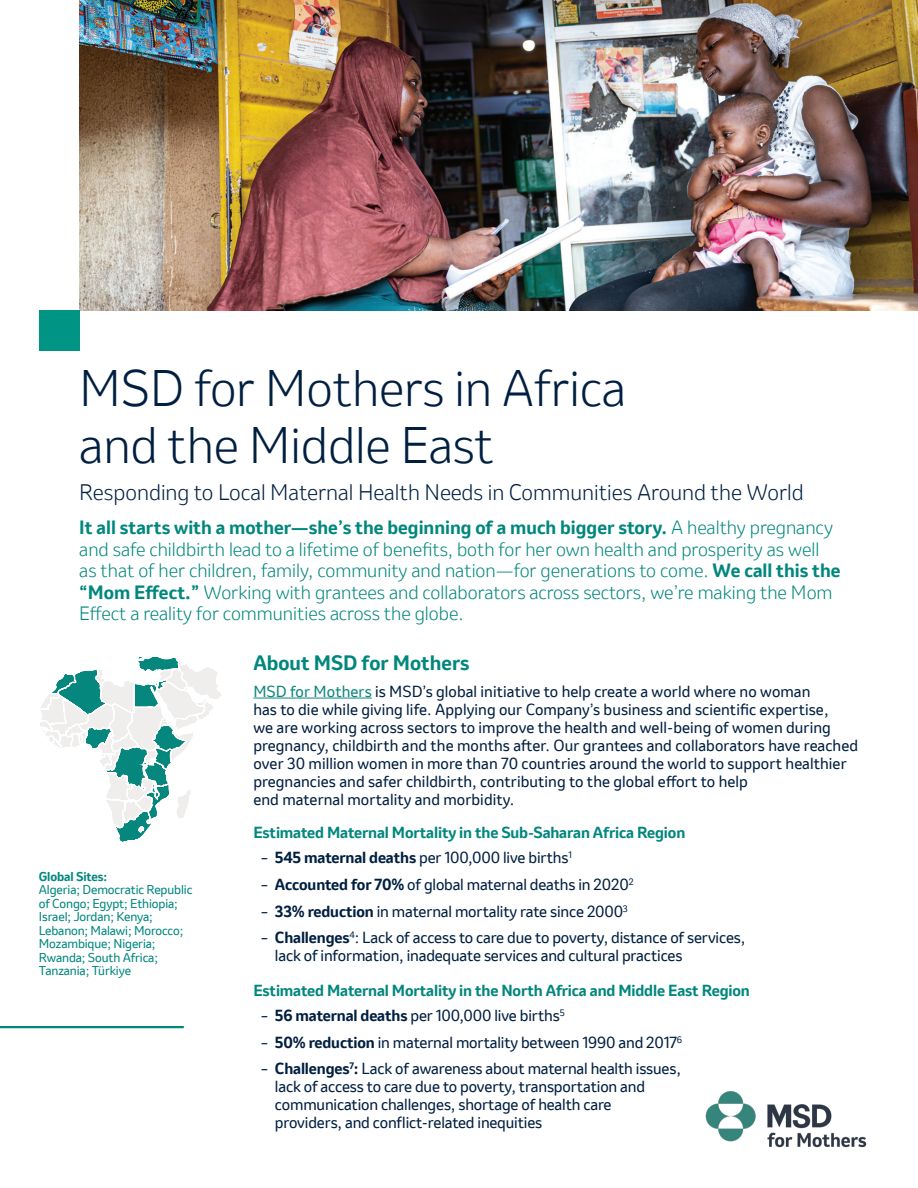
<style>
.page{position:relative;width:918px;height:1188px;background:#fff}
.page>*{position:absolute;margin:0;border:0;box-sizing:border-box;transform-origin:0 0}
.t1{font:300 48px/57px "Invention";letter-spacing:-.005em;color:#001f40}
.t2{font:300 21px "Invention";color:#001f40}
.t3{font:700 19.5px "Invention";color:#00877d}
.t4{font:300 18px/21.6px "Invention";color:#00877d}
.Body_Bold{font:15px/18px "Invention";letter-spacing:-.01em;color:#001f40}
.t5{font:700 15px "Invention";letter-spacing:-.01em;color:#00877d}
.t6{font:12px/13.5px "Invention";letter-spacing:-.01em;color:#00877d}
.s1{font-weight:700}
.s2{color:#0d877e}
</style>
<div class="page">
<img style="left:79px;top:0;width:839px;height:310px">
<div style="left:39px;top:310px;width:40px;height:41px;background:#009485"></div>
<hr style="left:253px;top:698px;width:119px;height:1px;background:#0d877e">
<hr style="left:0;top:1026px;width:184px;height:2px;background:#00877d">
<svg style="left:40px;top:656px;width:182px;height:186px"></svg>
<img style="left:705px;top:1091px;width:162px;height:57px">
<h1 class="t1" style="left:79px;top:359px;width:548px">MSD for Mothers in Africa and the Middle East</h1>
<h2 class="t2" style="left:79px;top:478px;width:726px">Responding to Local Maternal Health Needs in Communities Around the World</h2>
<h3 class="t4" style="left:79px;top:516px;width:763px"><span class="s1">It all starts with a mother—she’s the beginning of a much bigger story.</span> A healthy pregnancy and safe childbirth lead to a lifetime of benefits, both for her own health and prosperity as well as that of her children, family, community and nation—for generations to come. <span class="s1">We call this the “Mom Effect.”</span> Working with grantees and collaborators across sectors, we’re making the Mom Effect a reality for communities across the globe.</h3>
<h4 class="t3" style="left:253px;top:649px;width:218px">About MSD for Mothers</h4>
<p class="Body_Bold" style="left:253px;top:682px;width:606px"><span class="s2">MSD for Mothers</span> is MSD’s global initiative to help create a world where no woman<br>has to die while giving life. Applying our Company’s business and scientific expertise,<br>we are working across sectors to improve the health and well-being of women during pregnancy, childbirth and the months after. Our grantees and collaborators have reached over 30 million women in more than 70 countries around the world to support healthier pregnancies and safer childbirth, contributing to the global effort to help<br>end maternal mortality and morbidity.</p>
<p class="t5" style="left:253px;top:821px;width:433px">Estimated Maternal Mortality in the Sub-Saharan Africa Region</p>
<p class="Body_Bold" style="left:261px;top:849px;width:312px">– <span class="s1">545 maternal deaths</span> per 100,000 live births<sup>1</sup></p>
<p class="Body_Bold" style="left:261px;top:875px;width:374px">– <span class="s1">Accounted for 70%</span> of global maternal deaths in 2020<sup>2</sup></p>
<p class="Body_Bold" style="left:261px;top:902px;width:368px">– <span class="s1">33% reduction</span> in maternal mortality rate since 2000<sup>3</sup></p>
<p class="Body_Bold" style="left:275px;top:929px;width:472px;text-indent:-14px">– <span class="s1">Challenges</span><sup>4</sup>: Lack of access to care due to poverty, distance of services, lack of information, inadequate services and cultural practices</p>
<p class="t6" style="left:39px;top:869px;width:155px"><span class="s1">Global Sites:<br></span>Algeria; Democratic Republic of Congo; Egypt; Ethiopia;<br>Israel; Jordan; Kenya;<br>Lebanon; Malawi; Morocco;<br>Mozambique; Nigeria;<br>Rwanda; South Africa;<br>Tanzania; Türkiye</p>
<p class="t5" style="left:253px;top:979px;width:498px">Estimated Maternal Mortality in the North Africa and Middle East Region</p>
<p class="Body_Bold" style="left:261px;top:1007px;width:305px">– <span class="s1">56 maternal deaths</span> per 100,000 live births<sup>5</sup></p>
<p class="Body_Bold" style="left:261px;top:1033px;width:423px">– <span class="s1">50% reduction</span> in maternal mortality between 1990 and 2017<sup>6</sup></p>
<p class="Body_Bold" style="left:275px;top:1060px;width:408px;text-indent:-14px">– <span class="s1">Challenges</span><sup>7</sup><span class="s1">:</span> Lack of awareness about maternal health issues, lack of access to care due to poverty, transportation and communication challenges, shortage of health care providers, and conflict-related inequities</p>
</div>
